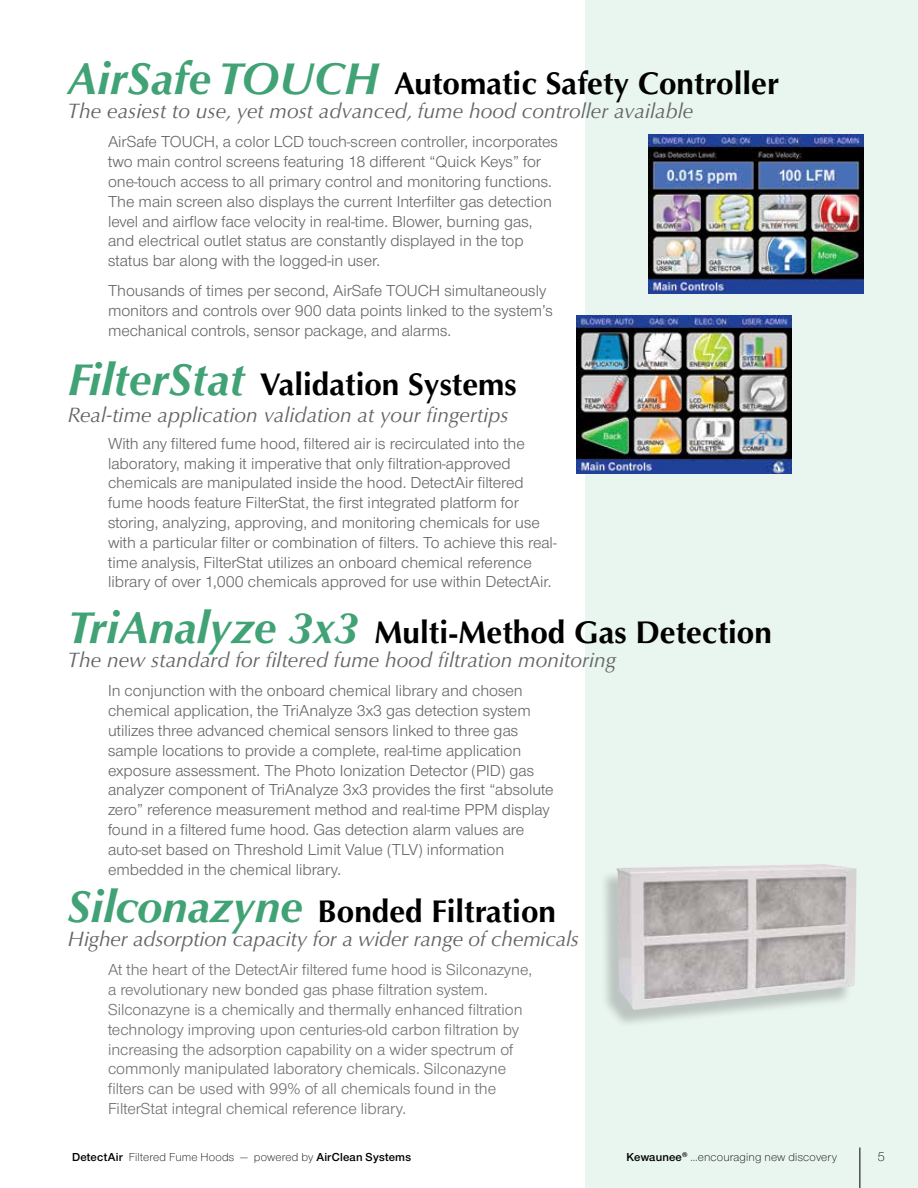
<style>
.page{position:relative;width:918px;height:1188px;background:#fff}
.page>*{position:absolute;margin:0;border:0;box-sizing:border-box;transform-origin:0 0}
.t1{font:700 31.5px "Optima LT Std";color:#000}
.t2{font:italic 21px "Optima LT Std";color:#636466}
.t3{font:16.5px/19.8px "Nimbus San Nov TOT";color:#636466}
.t4{font:16.5px/19.8px "Nimbus San Nov TOT";color:#6d6e71}
.t5{font:300 13.5px "Nimbus San Nov TOT";color:#000}
.t6{font:300 12px "Nimbus San Nov TOT";letter-spacing:.01em;color:#000}
.s1{font-style:italic;font-size:45px;color:#40a275}
.s2{font-family:"Nimbus San Nov TOT Sem Bol";font-weight:400}
</style>
<div class="page">
<div style="left:585px;top:0;width:333px;height:1188px;background:#e9f5ef"></div>
<img style="left:648px;top:135px;width:216px;height:158px">
<img style="left:576px;top:315px;width:216px;height:158px">
<div style="left:599px;top:867px;width:255px;height:161px;background:#000;opacity:.2"></div>
<img style="left:616px;top:864px;width:241px;height:146px">
<hr style="left:859px;top:1148px;width:1px;height:40px;background:#000">
<h1 class="t1" style="left:68px;top:65px;width:713px"><span class="s1">AirSafe TOUCH</span> Automatic Safety Controller</h1>
<p class="t2" style="left:68px;top:98px;width:627px">The easiest to use, yet most advanced, fume hood controller available</p>
<p class="t3" style="left:108px;top:132px;width:451px">AirSafe TOUCH, a color LCD touch-screen controller, incorporates two main control screens featuring 18 different “Quick Keys” for one-touch access to all primary control and monitoring functions.<br>The main screen also displays the current Interfilter gas detection level and airflow face velocity in real-time. Blower, burning gas, and electrical outlet status are constantly displayed in the top status bar along with the logged-in user.</p>
<p class="t3" style="left:108px;top:281px;width:447px">Thousands of times per second, AirSafe TOUCH simultaneously monitors and controls over 900 data points linked to the system’s mechanical controls, sensor package, and alarms.</p>
<h1 class="t1" style="left:68px;top:366px;width:451px"><span class="s1">FilterStat</span> Validation Systems</h1>
<p class="t2" style="left:68px;top:403px;width:443px">Real-time application validation at your fingertips</p>
<p class="t3" style="left:108px;top:434px;width:450px">With any filtered fume hood, filtered air is recirculated into the laboratory, making it imperative that only filtration-approved chemicals are manipulated inside the hood. DetectAir filtered fume hoods feature FilterStat, the first integrated platform for storing, analyzing, approving, and monitoring chemicals for use with a particular filter or combination of filters. To achieve this real&shy;time analysis, FilterStat utilizes an onboard chemical reference library of over 1,000 chemicals approved for use within DetectAir.</p>
<h1 class="t1" style="left:68px;top:614px;width:706px"><span class="s1">TriAnalyze 3x3</span> Multi-Method Gas Detection</h1>
<p class="t2" style="left:68px;top:647px;width:550px">The new standard for filtered fume hood filtration monitoring</p>
<p class="t3" style="left:108px;top:681px;width:447px">In conjunction with the onboard chemical library and chosen chemical application, the TriAnalyze 3x3 gas detection system utilizes three advanced chemical sensors linked to three gas sample locations to provide a complete, real-time application exposure assessment. The Photo Ionization Detector (PID) gas analyzer component of TriAnalyze 3x3 provides the first “absolute zero” reference measurement method and real-time PPM display found in a filtered fume hood. Gas detection alarm values are auto-set based on Threshold Limit Value (TLV) information embedded in the chemical library.</p>
<h1 class="t1" style="left:68px;top:893px;width:490px"><span class="s1">Silconazyne</span> Bonded Filtration</h1>
<p class="t2" style="left:68px;top:926px;width:513px">Higher adsorption capacity for a wider range of chemicals</p>
<p class="t4" style="left:108px;top:960px;width:426px">At the heart of the DetectAir filtered fume hood is Silconazyne, a revolutionary new bonded gas phase filtration system.<br>Silconazyne is a chemically and thermally enhanced filtration technology improving upon centuries-old carbon filtration by increasing the adsorption capability on a wider spectrum of commonly manipulated laboratory chemicals. Silconazyne filters can be used with 99% of all chemicals found in the FilterStat integral chemical reference library.</p>
<p class="t6" style="left:72px;top:1150px;width:341px"><span class="s2">DetectAir</span> Filtered Fume Hoods — powered by <span class="s2">AirClean Systems</span></p>
<p class="t6" style="left:627px;top:1150px;width:212px"><span class="s2">Kewaunee</span><sup>®</sup> …encouraging new discovery</p>
<p class="t5" style="left:878px;top:1149px;width:9px">5</p>
</div>
